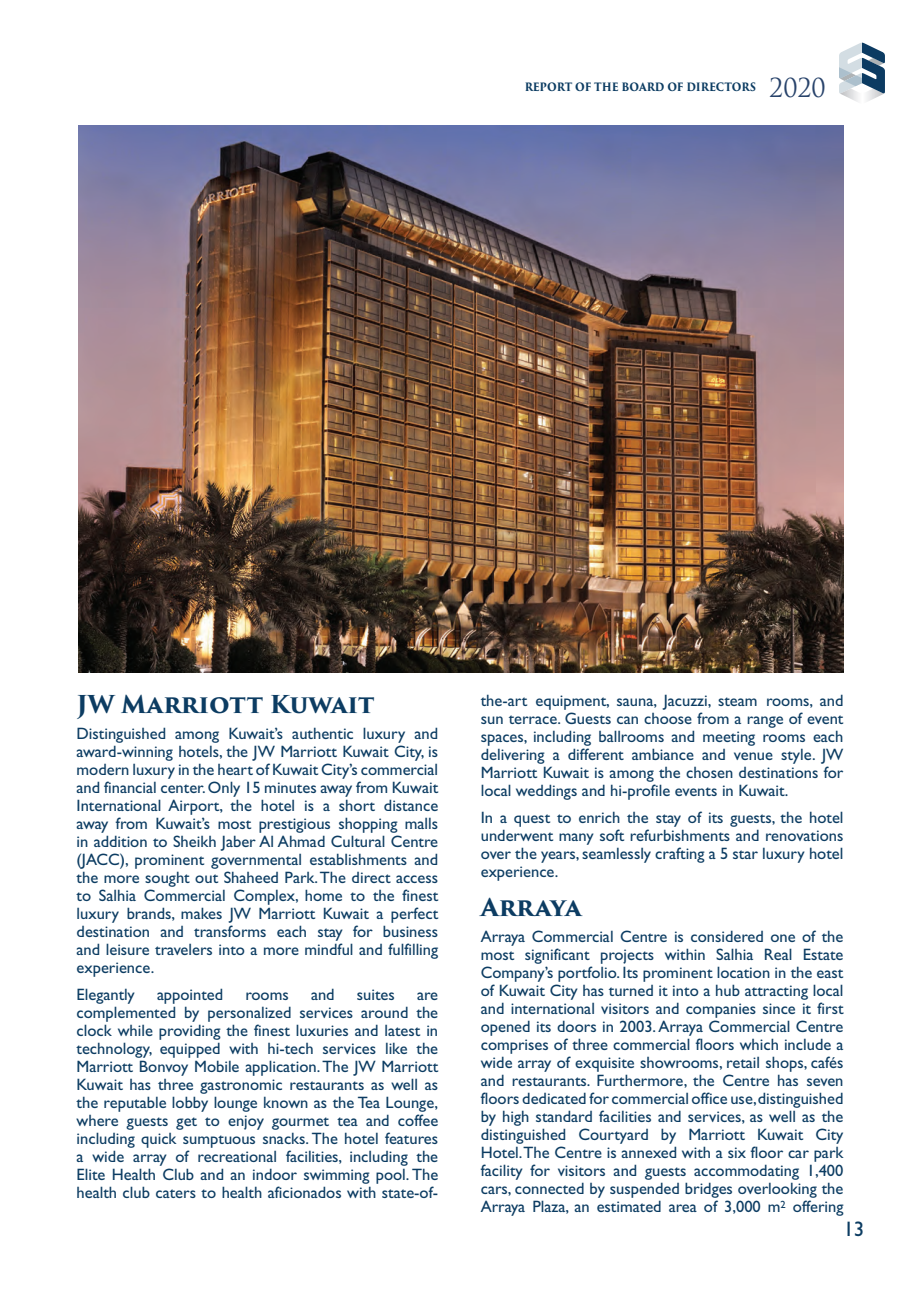
<style>
.page{position:relative;width:919px;height:1289px;background:#fff}
.page>*{position:absolute;margin:0;border:0;box-sizing:border-box;transform-origin:0 0}
.t1{font:25.5px "Trajan Pro";color:#28436b}
.U1{font:700 24px "Trajan Pro 3";color:#0c3c62}
.t2{font:21px "Gill Sans Std";color:#0c3c62}
.U1-2{font:16.5px/18px "Gill Sans Std";color:#0c3c62;text-align:justify}
.t3{font:700 11.25px "Trajan Pro 3";letter-spacing:-.005em;color:#0c3c62;scale:.91 1}
</style>
<div class="page">
<svg style="left:839px;top:43px;width:45px;height:59px"></svg>
<img style="left:78px;top:125px;width:765px;height:547px">
<p class="t3" style="left:524px;top:78px;width:256px">REPORT OF THE BOARD OF DIRECTORS</p>
<p class="t1" style="left:769px;top:71px;width:58px">2020</p>
<p class="U1" style="left:77px;top:686px;width:299px">JW Marriott Kuwait</p>
<p class="U1-2" style="left:77px;top:724px;width:363px">Distinguished among Kuwait’s authentic luxury and award-winning hotels, the JW Marriott Kuwait City, is modern luxury in the heart of Kuwait City’s commercial and financial center. Only 15 minutes away from Kuwait International Airport, the hotel is a short distance away from Kuwait’s most prestigious shopping malls in addition to Sheikh Jaber Al Ahmad Cultural Centre (JACC), prominent governmental establishments and the more sought out Shaheed Park. The direct access to Salhia Commercial Complex, home to the finest luxury brands, makes JW Marriott Kuwait a perfect destination and transforms each stay for business and leisure travelers into a more mindful and fulfilling experience.</p>
<p class="U1-2" style="left:77px;top:985px;width:60px">Elegantly</p>
<p class="U1-2" style="left:157px;top:985px;width:68px">appointed</p>
<p class="U1-2" style="left:245px;top:985px;width:45px">rooms</p>
<p class="U1-2" style="left:311px;top:985px;width:25px">and</p>
<p class="U1-2" style="left:357px;top:985px;width:39px">suites</p>
<p class="U1-2" style="left:77px;top:985px;width:363px;text-indent:340px">are complemented by personalized services around the clock while providing the finest luxuries and latest in technology, equipped with hi-tech services like the Marriott Bonvoy Mobile application. The JW Marriott Kuwait has three gastronomic restaurants as well as the reputable lobby lounge known as the Tea Lounge, where guests get to enjoy gourmet tea and coffee including quick sumptuous snacks. The hotel features a wide array of recreational facilities, including the Elite Health Club and an indoor swimming pool. The health club caters to health aficionados with state-of-</p>
<p class="U1-2" style="left:480px;top:691px;width:364px">the-art equipment, sauna, Jacuzzi, steam rooms, and sun terrace. Guests can choose from a range of event spaces, including ballrooms and meeting rooms each delivering a different ambiance and venue style. JW Marriott Kuwait is among the chosen destinations for local weddings and hi-profile events in Kuwait.</p>
<p class="U1-2" style="left:480px;top:808px;width:364px">In a quest to enrich the stay of its guests, the hotel underwent many soft refurbishments and renovations over the years, seamlessly crafting a 5 star luxury hotel experience.</p>
<p class="U1" style="left:480px;top:889px;width:102px">Arraya</p>
<p class="U1-2" style="left:480px;top:927px;width:364px">Arraya Commercial Centre is considered one of the most significant projects within Salhia Real Estate Company’s portfolio. Its prominent location in the east of Kuwait City has turned it into a hub attracting local and international visitors and companies since it first opened its doors in 2003. Arraya Commercial Centre comprises of three commercial floors which include a wide array of exquisite showrooms, retail shops, cafés and restaurants. Furthermore, the Centre has seven floors dedicated for commercial office use, distinguished by high standard facilities and services, as well as the distinguished Courtyard by Marriott Kuwait City Hotel. The Centre is annexed with a six floor car park facility for visitors and guests accommodating 1,400 cars, connected by suspended bridges overlooking the Arraya Plaza, an estimated area of 3,000 m<sup>2</sup> offering</p>
<p class="t2" style="left:843px;top:1216px;width:22px">13</p>
</div>
